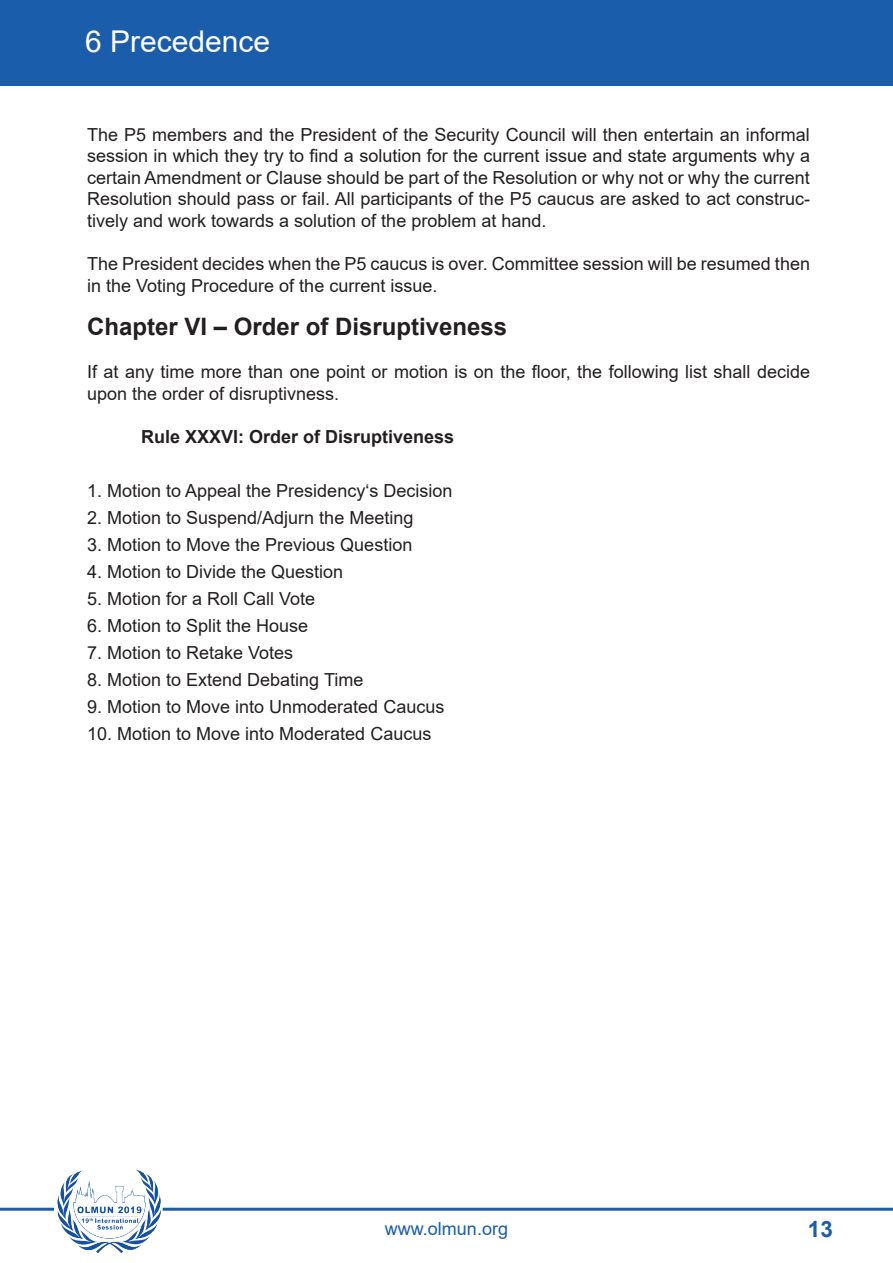
<style>
.page{position:relative;width:893px;height:1263px;background:#fff}
.page>*{position:absolute;margin:0;border:0;box-sizing:border-box;transform-origin:0 0}
.t1{font:30px "Arial";color:#fff}
.t2{font:700 24px "Arial";color:#231f20}
.t3{font:700 22.5px "Arial";color:#1a5dab}
.t4{font:18px/21.6px "Arial";color:#231f20}
.t5{font:700 18px "Arial";color:#231f20}
.t6{font:18px "Arial";color:#1a5dab}
</style>
<div class="page">
<div style="left:0;top:0;width:893px;height:85px;background:#1a5dab"></div>
<hr style="left:0;top:1208px;width:54px;height:3px;background:#1a5dab">
<hr style="left:163px;top:1208px;width:730px;height:3px;background:#1a5dab">
<img style="left:57px;top:1169px;width:106px;height:85px">
<h1 class="t1" style="left:85px;top:20px;width:187px">6 Precedence</h1>
<p class="t4" style="left:87px;top:123px;width:724px;text-align:justify">The P5 members and the President of the Security Council will then entertain an informal session in which they try to find a solution for the current issue and state arguments why a certain Amendment or Clause should be part of the Resolution or why not or why the current Resolution should pass or fail. All participants of the P5 caucus are asked to act construc&shy;tively and work towards a solution of the problem at hand.</p>
<p class="t4" style="left:87px;top:253px;width:724px">The President decides when the P5 caucus is over. Committee session will be resumed then in the Voting Procedure of the current issue.</p>
<h2 class="t2" style="left:87px;top:310px;width:422px">Chapter VI – Order of Disruptiveness</h2>
<p class="t4" style="left:87px;top:361px;width:724px">If at any time more than one point or motion is on the floor, the following list shall decide upon the order of disruptivness.</p>
<p class="t5" style="left:141px;top:424px;width:315px">Rule XXXVI: Order of Disruptiveness</p>
<p class="t4" style="left:87px;top:480px;width:367px">1. Motion to Appeal the Presidency‘s Decision</p>
<p class="t4" style="left:87px;top:507px;width:328px">2. Motion to Suspend/Adjurn the Meeting</p>
<p class="t4" style="left:87px;top:534px;width:327px">3. Motion to Move the Previous Question</p>
<p class="t4" style="left:87px;top:561px;width:258px">4. Motion to Divide the Question</p>
<p class="t4" style="left:87px;top:588px;width:230px">5. Motion for a Roll Call Vote</p>
<p class="t4" style="left:87px;top:615px;width:223px">6. Motion to Split the House</p>
<p class="t4" style="left:87px;top:642px;width:208px">7. Motion to Retake Votes</p>
<p class="t4" style="left:87px;top:669px;width:278px">8. Motion to Extend Debating Time</p>
<p class="t4" style="left:87px;top:696px;width:359px">9. Motion to Move into Unmoderated Caucus</p>
<p class="t4" style="left:87px;top:723px;width:346px">10. Motion to Move into Moderated Caucus</p>
<p class="t6" style="left:385px;top:1216px;width:125px">www.olmun.org</p>
<p class="t3" style="left:808px;top:1213px;width:27px">13</p>
</div>
